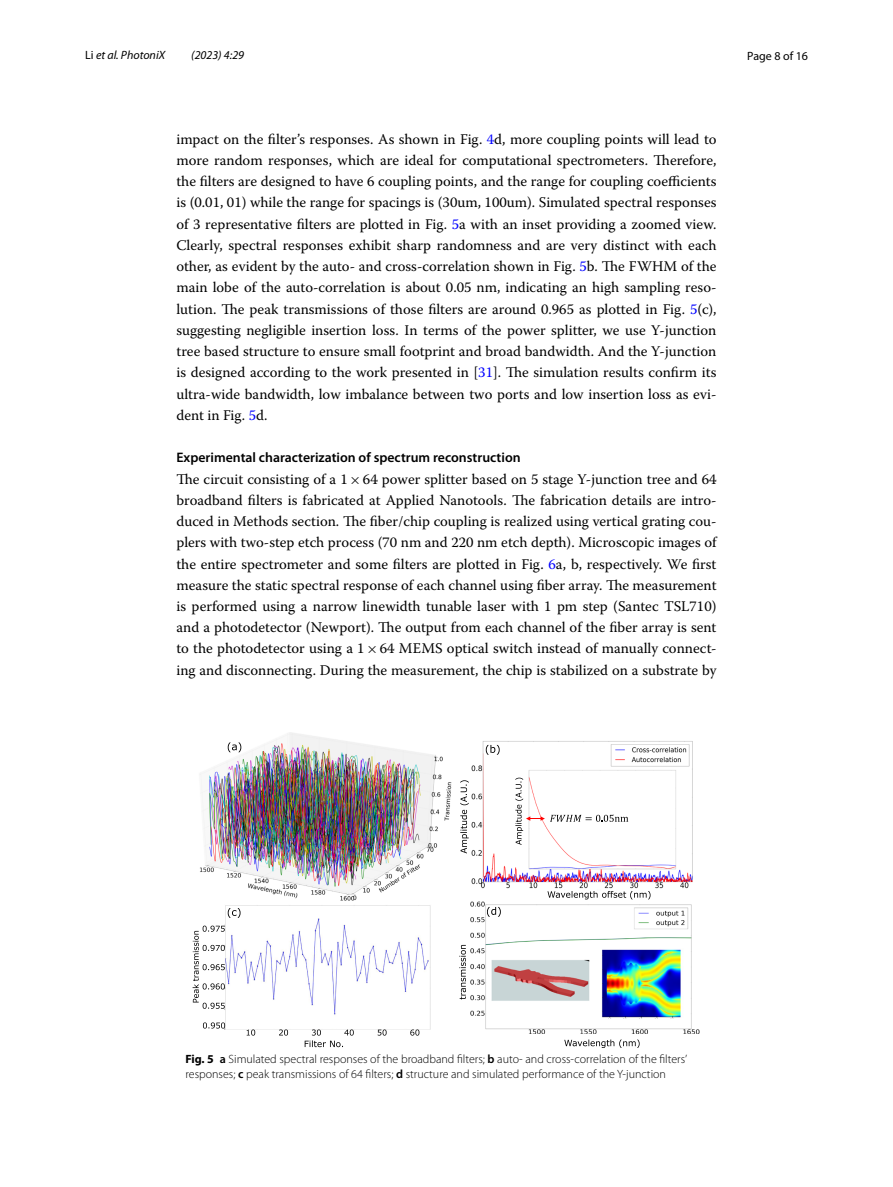
<style>
.page{position:relative;width:893px;height:1187px;background:#fff}
.page>*{position:absolute;margin:0;border:0;box-sizing:border-box;transform-origin:0 0}
.t1{font:14.7px/21.3px "Warnock Pro";color:#000;text-align:justify}
.t2{font:600 13.8px "Myriad Pro";color:#000}
.t3{font:300 12px/15px "Myriad Pro";color:#000}
.t4{font:italic 12px "Myriad Pro";color:#000}
.t5{font:12px "Myriad Pro";color:#000}
.s1{font-style:normal}
.s2{color:#00f}
.s3{font-family:"MTSY"}
.s4{font-weight:700}
.s5{font-weight:600}
</style>
<div class="page">
<img style="left:200px;top:732px;width:500px;height:301px">
<svg style="left:228px;top:742px;width:13px;height:10px"></svg>
<svg style="left:228px;top:907px;width:13px;height:10px"></svg>
<svg style="left:247px;top:1029px;width:172px;height:18px"></svg>
<svg style="left:203px;top:1022px;width:22px;height:6px"></svg>
<svg style="left:193px;top:925px;width:32px;height:83px"></svg>
<svg style="left:459px;top:944px;width:7px;height:55px"></svg>
<svg style="left:487px;top:906px;width:14px;height:10px"></svg>
<svg style="left:564px;top:1039px;width:76px;height:8px"></svg>
<svg style="left:486px;top:745px;width:14px;height:9px"></svg>
<svg style="left:515px;top:777px;width:113px;height:67px"></svg>
<svg style="left:547px;top:890px;width:103px;height:9px"></svg>
<hr style="left:468px;top:780px;width:2px;height:74px;background:#fff">
<svg style="left:460px;top:780px;width:9px;height:73px"></svg>
<p class="t4" style="left:85px;top:48px;width:82px"><span class="s1">Li</span> et al. PhotoniX</p>
<p class="t4" style="left:191px;top:48px;width:54px">(2023) 4:29</p>
<p class="t5" style="left:747px;top:48px;width:62px">Page 8 of 16</p>
<p class="t1" style="left:176px;top:128px;width:542px">impact on the filter’s responses. As shown in Fig. <span class="s2">4</span>d, more coupling points will lead to more random responses, which are ideal for computational spectrometers. Therefore, the filters are designed to have 6 coupling points, and the range for coupling coefficients is (0.01, 01) while the range for spacings is (30um, 100um). Simulated spectral responses of 3 representative filters are plotted in Fig. <span class="s2">5</span>a with an inset providing a zoomed view.<br>Clearly, spectral responses exhibit sharp randomness and are very distinct with each other, as evident by the auto- and cross-correlation shown in Fig. <span class="s2">5</span>b. The FWHM of the main lobe of the auto-correlation is about 0.05 nm, indicating an high sampling reso&shy;lution. The peak transmissions of those filters are around 0.965 as plotted in Fig. <span class="s2">5</span>(c), suggesting negligible insertion loss. In terms of the power splitter, we use Y-junction tree based structure to ensure small footprint and broad bandwidth. And the Y-junction is designed according to the work presented in [<span class="s2">31</span>]. The simulation results confirm its ultra-wide bandwidth, low imbalance between two ports and low insertion loss as evi&shy;dent in Fig. <span class="s2">5</span>d.</p>
<p class="t2" style="left:176px;top:449px;width:346px">Experimental characterization of spectrum reconstruction</p>
<p class="t1" style="left:176px;top:468px;width:542px">The circuit consisting of a 1<span class="s3">×</span>64 power splitter based on 5 stage Y-junction tree and 64 broadband filters is fabricated at Applied Nanotools. The fabrication details are intro&shy;duced in Methods section. The fiber/chip coupling is realized using vertical grating cou&shy;plers with two-step etch process (70 nm and 220 nm etch depth). Microscopic images of the entire spectrometer and some filters are plotted in Fig. <span class="s2">6</span>a, b, respectively. We first measure the static spectral response of each channel using fiber array. The measurement is performed using a narrow linewidth tunable laser with 1 pm step (Santec TSL710) and a photodetector (Newport). The output from each channel of the fiber array is sent to the photodetector using a 1<span class="s3">×</span>64 MEMS optical switch instead of manually connect&shy;ing and disconnecting. During the measurement, the chip is stabilized on a substrate by</p>
<p class="t3" style="left:185px;top:1051px;width:503px"><span class="s4">Fig. 5</span> <span class="s5">a</span> Simulated spectral responses of the broadband filters; <span class="s5">b</span> auto- and cross-correlation of the filters’ responses; <span class="s5">c</span> peak transmissions of 64 filters; <span class="s5">d</span> structure and simulated performance of the Y-junction</p>
</div>
